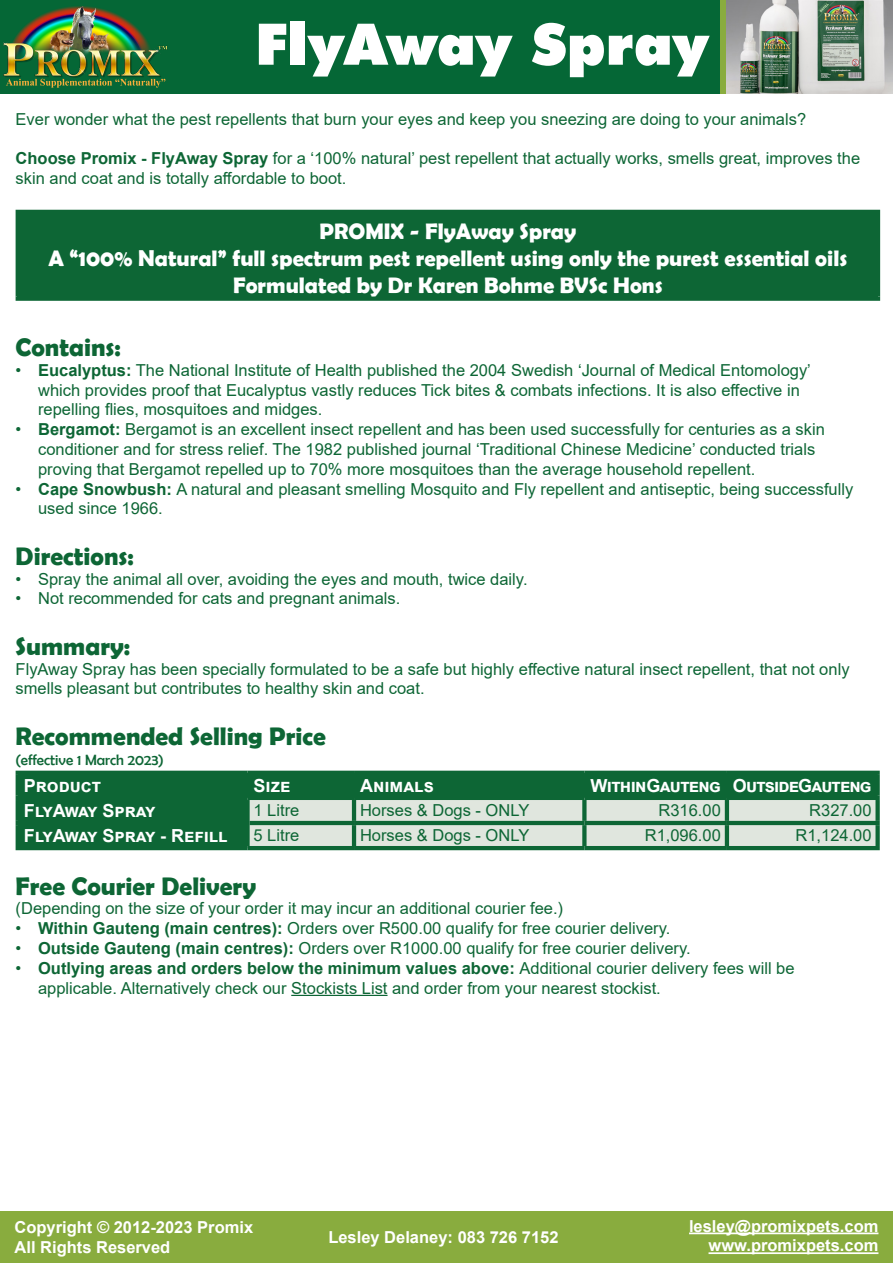
<style>
.page{position:relative;width:893px;height:1263px;background:#fff}
.page>*{position:absolute;margin:0;border:0;box-sizing:border-box;transform-origin:0 0}
.Heading-Content{font:700 25.5px "Berlin Sans FB Demi";color:#0d6635}
.GreenBackgroundBanne{font:700 22.5px "Berlin Sans FB Demi";color:#fff}
.TableHeader{font:700 18px "Arial";color:#fff}
.TableHeader-2{font:700 18px "Arial";letter-spacing:-.045em;color:#fff}
.TableHeader-3{font:700 18px "Arial";letter-spacing:-.035em;color:#fff}
.TableHeader-4{font:700 18px "Arial";letter-spacing:-.025em;color:#fff}
.Amount{font:16.5px/19.8px "Arial";color:#0d6635}
.t1{font:700 16.5px/19.8px "Arial";color:#fff}
.Heading-Content-2{font:15px "Berlin Sans FB";color:#0d6635}
.s1{font-weight:700}
.s2{color:#0d6535}
</style>
<div class="page">
<div style="left:0;top:1211px;width:893px;height:52px;background:#89ac3e"></div>
<hr style="left:689px;top:1232px;width:189px;height:2px;background:#fff">
<hr style="left:708px;top:1252px;width:170px;height:2px;background:#fff">
<hr style="left:291px;top:995px;width:97px;height:1px;background:#0d6535">
<div style="left:18px;top:212px;width:860px;height:87px;background:#0d6635"></div>
<hr style="left:16px;top:210px;width:864px;height:4px;background:#0d6635">
<hr style="left:16px;top:214px;width:4px;height:83px;background:#0d6635">
<hr style="left:876px;top:214px;width:4px;height:83px;background:#0d6635">
<svg style="left:16px;top:297px;width:864px;height:4px;fill:#0d6635"></svg>
<div style="left:20px;top:775px;width:855px;height:71px;background:#0d6635"></div>
<div style="left:250px;top:800px;width:625px;height:46px;background:#e0e6de"></div>
<hr style="left:352px;top:775px;width:4px;height:21px;background:#0d6635">
<div style="left:582px;top:775px;width:5px;height:21px;background:#0d6635"></div>
<hr style="left:725px;top:775px;width:4px;height:21px;background:#0d6635">
<hr style="left:16px;top:821px;width:229px;height:4px;background:#0d6635">
<hr style="left:250px;top:821px;width:104px;height:4px;background:#0d6635">
<hr style="left:352px;top:825px;width:4px;height:21px;background:#0d6635">
<hr style="left:584px;top:821px;width:143px;height:4px;background:#0d6635">
<div style="left:582px;top:825px;width:5px;height:21px;background:#0d6635"></div>
<hr style="left:248px;top:771px;width:106px;height:4px;background:#0d6635">
<hr style="left:354px;top:771px;width:230px;height:4px;background:#0d6635">
<hr style="left:584px;top:771px;width:143px;height:4px;background:#0d6635">
<hr style="left:727px;top:771px;width:153px;height:4px;background:#0d6635">
<div style="left:875px;top:775px;width:5px;height:21px;background:#0d6635"></div>
<hr style="left:248px;top:796px;width:106px;height:4px;background:#0d6635">
<hr style="left:354px;top:796px;width:230px;height:4px;background:#0d6635">
<hr style="left:584px;top:796px;width:143px;height:4px;background:#0d6635">
<hr style="left:727px;top:796px;width:153px;height:4px;background:#0d6635">
<hr style="left:16px;top:771px;width:232px;height:4px;background:#0d6635">
<hr style="left:16px;top:775px;width:4px;height:21px;background:#0d6635">
<div style="left:245px;top:775px;width:5px;height:21px;background:#0d6635"></div>
<hr style="left:16px;top:796px;width:232px;height:4px;background:#0d6635">
<hr style="left:16px;top:800px;width:4px;height:21px;background:#0d6635">
<hr style="left:16px;top:825px;width:4px;height:21px;background:#0d6635">
<hr style="left:16px;top:846px;width:232px;height:4px;background:#0d6635">
<div style="left:245px;top:800px;width:5px;height:23px;background:#0d6635"></div>
<div style="left:245px;top:823px;width:5px;height:23px;background:#0d6635"></div>
<hr style="left:248px;top:846px;width:106px;height:4px;background:#0d6635">
<hr style="left:354px;top:846px;width:230px;height:4px;background:#0d6635">
<hr style="left:584px;top:846px;width:143px;height:4px;background:#0d6635">
<hr style="left:352px;top:800px;width:4px;height:21px;background:#0d6635">
<div style="left:582px;top:800px;width:5px;height:21px;background:#0d6635"></div>
<hr style="left:354px;top:821px;width:230px;height:4px;background:#0d6635">
<hr style="left:725px;top:800px;width:4px;height:21px;background:#0d6635">
<div style="left:875px;top:800px;width:5px;height:21px;background:#0d6635"></div>
<hr style="left:727px;top:821px;width:153px;height:4px;background:#0d6635">
<hr style="left:725px;top:825px;width:4px;height:21px;background:#0d6635">
<div style="left:875px;top:825px;width:5px;height:21px;background:#0d6635"></div>
<hr style="left:727px;top:846px;width:153px;height:4px;background:#0d6635">
<img style="left:726px;top:0;width:167px;height:94px">
<div style="left:0;top:0;width:723px;height:94px;background:#056736"></div>
<div style="left:720px;top:0;width:6px;height:94px;background:#89ac3e"></div>
<img style="left:4px;top:6px;width:164px;height:72px">
<svg style="left:6px;top:79px;width:159px;height:9px"></svg>
<svg style="left:259px;top:24px;width:27px;height:41px"></svg>
<div style="left:291px;top:21px;width:14px;height:44px;background:#fff"></div>
<svg style="left:307px;top:24px;width:206px;height:53px"></svg>
<svg style="left:532px;top:23px;width:178px;height:54px"></svg>
<p class="Amount" style="left:16px;top:109px;width:792px">Ever wonder what the pest repellents that burn your eyes and keep you sneezing are doing to your animals?</p>
<p class="Amount" style="left:16px;top:148px;width:846px"><span class="s1">Choose Promix - FlyAway Spray</span> for a ‘100% natural’ pest repellent that actually works, smells great, improves the skin and coat and is totally affordable to boot.</p>
<p class="GreenBackgroundBanne" style="left:319px;top:218px;width:258px">PROMIX - FlyAway Spray</p>
<p class="GreenBackgroundBanne" style="left:48px;top:245px;width:800px">A “100% Natural” full spectrum pest repellent using only the purest essential oils</p>
<p class="GreenBackgroundBanne" style="left:233px;top:272px;width:431px">Formulated by Dr Karen Bohme BVSc Hons</p>
<p class="Heading-Content" style="left:16px;top:332px;width:107px">Contains:</p>
<p class="Amount" style="left:38px;top:360px;width:774px;text-indent:-22px">• <span class="s1">Eucalyptus:</span> The National Institute of Health published the 2004 Swedish ‘Journal of Medical Entomology’ which provides proof that Eucalyptus vastly reduces Tick bites &amp; combats infections. It is also effective in repelling flies, mosquitoes and midges.</p>
<p class="Amount" style="left:38px;top:419px;width:788px;text-indent:-22px">• <span class="s1">Bergamot:</span> Bergamot is an excellent insect repellent and has been used successfully for centuries as a skin conditioner and for stress relief. The 1982 published journal ‘Traditional Chinese Medicine’ conducted trials proving that Bergamot repelled up to 70% more mosquitoes than the average household repellent.</p>
<p class="Amount" style="left:38px;top:479px;width:817px;text-indent:-22px">• <span class="s1">Cape Snowbush:</span> A natural and pleasant smelling Mosquito and Fly repellent and antiseptic, being successfully used since 1966.</p>
<p class="Heading-Content" style="left:16px;top:541px;width:120px">Directions:</p>
<p class="Amount" style="left:16px;top:569px;width:513px">• Spray the animal all over, avoiding the eyes and mouth, twice daily.</p>
<p class="Amount" style="left:16px;top:589px;width:386px">• Not recommended for cats and pregnant animals.</p>
<p class="Heading-Content" style="left:16px;top:631px;width:116px">Summary:</p>
<p class="Amount" style="left:16px;top:659px;width:835px">FlyAway Spray has been specially formulated to be a safe but highly effective natural insect repellent, that not only smells pleasant but contributes to healthy skin and coat.</p>
<p class="Heading-Content" style="left:16px;top:721px;width:312px">Recommended Selling Price</p>
<p class="Heading-Content-2" style="left:16px;top:751px;width:150px">(effective 1 March 2023)</p>
<p class="TableHeader" style="left:24px;top:773px;width:79px">Product</p>
<p class="TableHeader" style="left:254px;top:773px;width:38px">Size</p>
<p class="TableHeader" style="left:360px;top:773px;width:75px">Animals</p>
<p class="TableHeader-3" style="left:590px;top:773px;width:132px">Within Gauteng</p>
<p class="TableHeader-2" style="left:733px;top:773px;width:140px">Outside Gauteng</p>
<p class="TableHeader-4" style="left:24px;top:798px;width:133px">FlyAway Spray</p>
<p class="Amount" style="left:254px;top:800px;width:47px">1 Litre</p>
<p class="Amount" style="left:360px;top:800px;width:171px">Horses &amp; Dogs - ONLY</p>
<p class="Amount" style="left:658px;top:800px;width:64px">R316.00</p>
<p class="Amount" style="left:809px;top:800px;width:64px">R327.00</p>
<p class="TableHeader" style="left:24px;top:823px;width:205px">FlyAway Spray - Refill</p>
<p class="Amount" style="left:254px;top:825px;width:47px">5 Litre</p>
<p class="Amount" style="left:360px;top:825px;width:171px">Horses &amp; Dogs - ONLY</p>
<p class="Amount" style="left:645px;top:825px;width:78px">R1,096.00</p>
<p class="Amount" style="left:795px;top:825px;width:78px">R1,124.00</p>
<p class="Heading-Content" style="left:16px;top:871px;width:242px">Free Courier Delivery</p>
<p class="Amount" style="left:16px;top:899px;width:549px">(Depending on the size of your order it may incur an additional courier fee.)</p>
<p class="Amount" style="left:16px;top:918px;width:656px">• <span class="s1">Within Gauteng (main centres):</span> Orders over R500.00 qualify for free courier delivery.</p>
<p class="Amount" style="left:16px;top:938px;width:677px">• <span class="s1">Outside Gauteng (main centres):</span> Orders over R1000.00 qualify for free courier delivery.</p>
<p class="Amount" style="left:38px;top:958px;width:758px;text-indent:-22px">• <span class="s1">Outlying areas and orders below the minimum values above:</span> Additional courier delivery fees will be applicable. Alternatively check our <span class="s2">Stockists List</span> and order from your nearest stockist.</p>
<p class="t1" style="left:15px;top:1218px;width:240px">Copyright © 2012-2023 Promix<br>All Rights Reserved</p>
<p class="t1" style="left:328px;top:1228px;width:232px">Lesley Delaney: 083 726 7152</p>
<p class="t1" style="left:689px;top:1216px;width:191px;text-align:right">lesley@promixpets.com www.promixpets.com</p>
</div>
